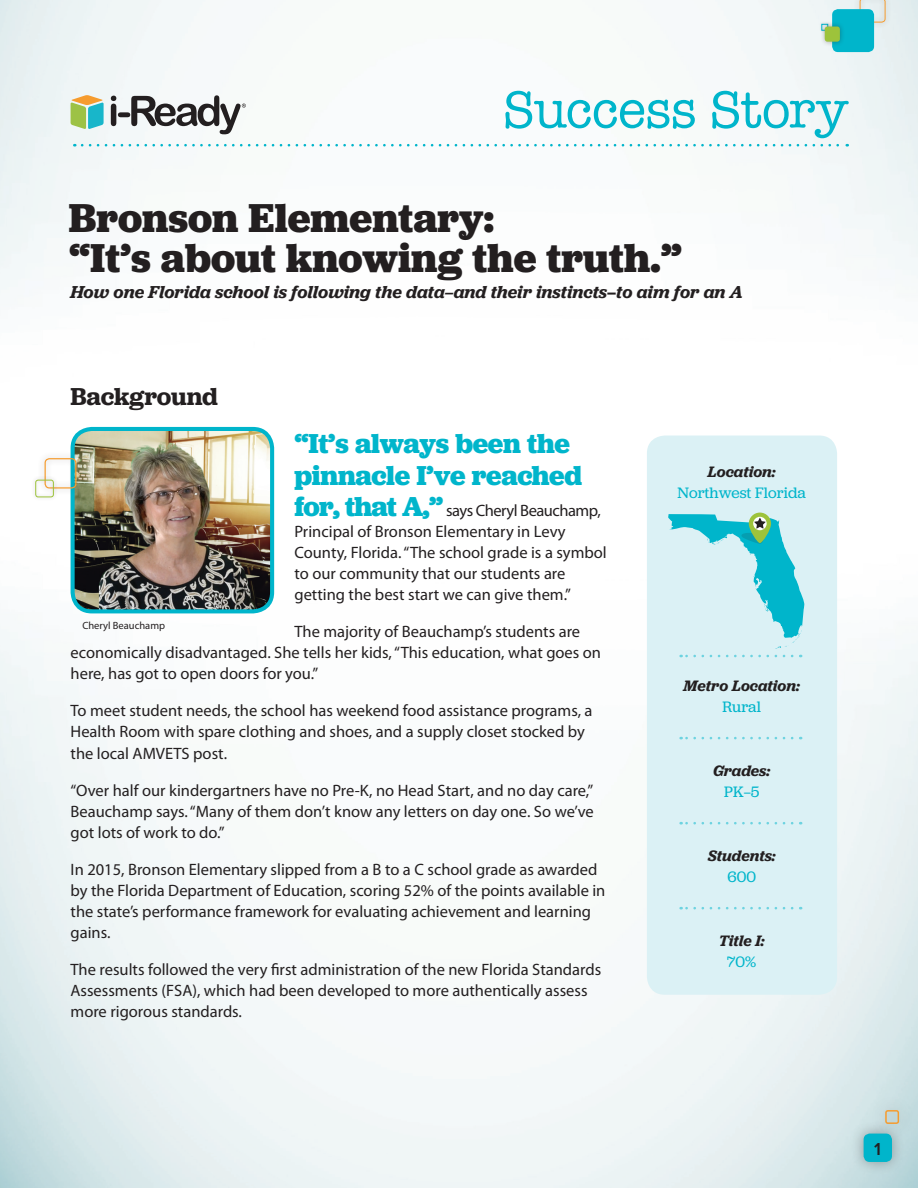
<style>
.page{position:relative;width:918px;height:1188px;background:#fff}
.page>*{position:absolute;margin:0;border:0;box-sizing:border-box;transform-origin:0 0}
.t1{font:53.25px "American Typewriter";letter-spacing:-.02em;color:#00b5cb}
.t2{font:700 42px/40.5px "Jubilat";color:#231f20}
.t3{font:700 28.5px/31.5px "Jubilat";letter-spacing:-.01em;color:#00b5cb}
.t4{font:600 25.5px "Jubilat";letter-spacing:-.01em;color:#231f20}
.t5{font:italic 600 18px "Jubilat";color:#231f20}
.t6{font:600 18px "Proxima Nova";color:#231f20}
.t7{font:16.5px/21px "Myriad Pro";color:#231f20}
.t8{font:italic 600 15.75px "Jubilat";color:#231f20}
.t9{font:15.75px "Jubilat";color:#00b5cb}
.t10{font:10.5px "Myriad Pro";color:#231f20}
.s1{font-weight:700;font-style:normal}
.s2{font-family:"Jubilat";font-weight:700;font-size:28.5px;color:#00b5cb}
</style>
<div class="page">
<img style="left:0;top:0;width:918px;height:293px">
<img style="left:0;top:426px;width:918px;height:762px">
<div style="left:869px;top:1094px;width:46px;height:46px;background:#c7dde0"></div>
<div style="left:885px;top:1110px;width:14px;height:14px;border:2px solid #f69c2e;border-radius:2px"></div>
<div style="left:851px;top:1121px;width:54px;height:54px;background:#231f20;opacity:.35"></div>
<div style="left:864px;top:1134px;width:28px;height:28px;background:#00b5cb;border-radius:6px"></div>
<img style="left:73px;top:429px;width:199px;height:182px">
<div style="left:71px;top:427px;width:203px;height:186px;border:4px solid #00b5cb;border-radius:19px"></div>
<div style="left:854px;top:0;width:38px;height:29px;background:#e3ebec"></div>
<svg style="left:860px;top:0;width:26px;height:23px"></svg>
<div style="left:647px;top:436px;width:190px;height:559px;background:#dbf1f5;border-radius:18px"></div>
<div style="left:832px;top:9px;width:42px;height:43px;background:#00b5cb;border-radius:6px"></div>
<svg style="left:681px;top:822px;width:111px;height:3px"></svg>
<svg style="left:681px;top:655px;width:111px;height:2px"></svg>
<svg style="left:681px;top:907px;width:111px;height:2px"></svg>
<svg style="left:681px;top:737px;width:111px;height:2px"></svg>
<div style="left:819px;top:21px;width:11px;height:12px;background:#eef4f4"></div>
<div style="left:820px;top:22px;width:25px;height:25px;background:#231f20;opacity:.35"></div>
<div style="left:826px;top:27px;width:13px;height:14px;background:#9dc33b;border-radius:2px"></div>
<div style="left:825px;top:27px;width:15px;height:15px;border:1px solid #9dc33b;border-radius:2px"></div>
<div style="left:749px;top:513px;width:22px;height:30px;background:#9dc33b;border-radius:11px"></div>
<svg style="left:668px;top:514px;width:137px;height:135px"></svg>
<svg style="left:82px;top:144px;width:766px;height:3px"></svg>
<div style="left:37px;top:451px;width:47px;height:45px;background:#231f20;opacity:.35"></div>
<div style="left:45px;top:458px;width:31px;height:31px;border:1px solid #f69c2e;border-radius:4px"></div>
<svg style="left:71px;top:95px;width:33px;height:34px"></svg>
<svg style="left:111px;top:95px;width:135px;height:39px"></svg>
<div style="left:31px;top:476px;width:27px;height:25px;background:#231f20;opacity:.35"></div>
<div style="left:35px;top:480px;width:19px;height:17px;border:1px solid #9dc33b;border-radius:2px"></div>
<h1 class="t1" style="left:502px;top:69px;width:347px">Success Story</h1>
<h2 class="t2" style="left:69px;top:197px;width:615px">Bronson Elementary:<br>“It’s about knowing the truth.”</h2>
<p class="t5" style="left:70px;top:280px;width:674px">How one Florida school is following the data—and their instincts<span class="s1">—</span>to aim for an A</p>
<h3 class="t4" style="left:71px;top:381px;width:149px">Background</h3>
<h3 class="t3" style="left:294px;top:427px;width:289px">“It’s always been the pinnacle I’ve reached</h3>
<p class="t7" style="left:294px;top:500px;width:314px"><span class="s2">for, that A,”</span> says Cheryl Beauchamp, Principal of Bronson Elementary in Levy County, Florida. “The school grade is a symbol to our community that our students are getting the best start we can give them.”</p>
<p class="t7" style="left:71px;top:622px;width:532px;text-indent:224px">The majority of Beauchamp’s students are economically disadvantaged. She tells her kids, “This education, what goes on here, has got to open doors for you.”</p>
<p class="t7" style="left:71px;top:701px;width:524px">To meet student needs, the school has weekend food assistance programs, a<br>Health Room with spare clothing and shoes, and a supply closet stocked by the local AMVETS post.</p>
<p class="t7" style="left:71px;top:780px;width:525px;text-align:justify">“Over half our kindergartners have no Pre-K, no Head Start, and no day care,” Beauchamp says. “Many of them don’t know any letters on day one. So we’ve got lots of work to do.”</p>
<p class="t7" style="left:71px;top:859px;width:536px">In 2015, Bronson Elementary slipped from a B to a C school grade as awarded by the Florida Department of Education, scoring 52% of the points available in the state’s performance framework for evaluating achievement and learning gains.</p>
<p class="t7" style="left:71px;top:959px;width:532px">The results followed the very first administration of the new Florida Standards<br>Assessments (FSA), which had been developed to more authentically assess more rigorous standards.</p>
<p class="t10" style="left:82px;top:620px;width:84px">Cheryl Beauchamp</p>
<p class="t8" style="left:708px;top:461px;width:69px">Location:</p>
<p class="t9" style="left:678px;top:483px;width:130px">Northwest Florida</p>
<p class="t8" style="left:684px;top:676px;width:118px">Metro Location:</p>
<p class="t9" style="left:723px;top:697px;width:40px">Rural</p>
<p class="t8" style="left:713px;top:761px;width:59px">Grades:</p>
<p class="t9" style="left:724px;top:782px;width:37px">PK—5</p>
<p class="t8" style="left:708px;top:846px;width:70px">Students:</p>
<p class="t9" style="left:728px;top:867px;width:30px">600</p>
<p class="t8" style="left:719px;top:931px;width:47px">Title I:</p>
<p class="t9" style="left:727px;top:952px;width:30px">70%</p>
<p class="t6" style="left:874px;top:1140px;width:8px">1</p>
</div>
